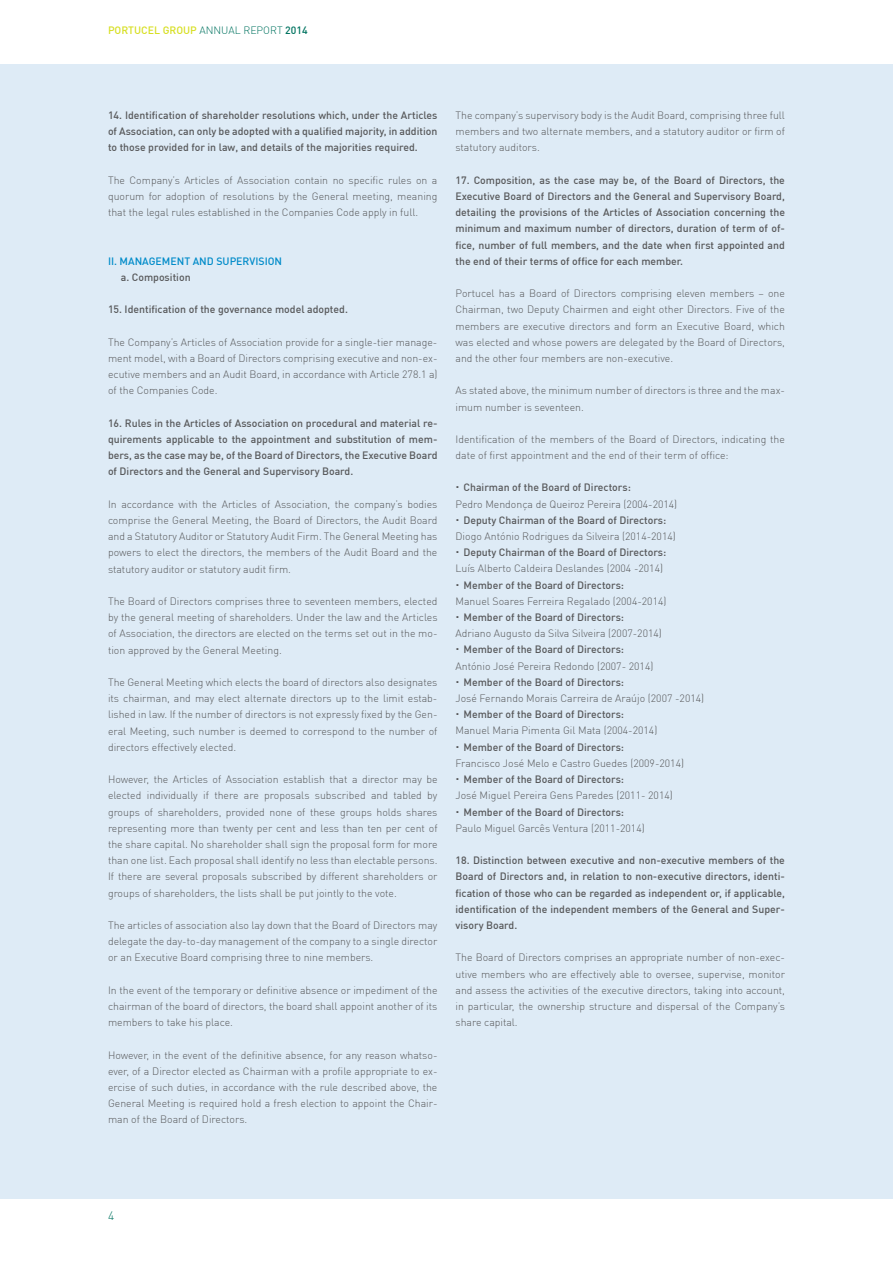
<style>
.page{position:relative;width:893px;height:1263px;background:#fff}
.page>*{position:absolute;margin:0;border:0;box-sizing:border-box;transform-origin:0 0}
.t1{font:300 12px "DIN Pro";color:#007360}
.t2{font:300 10.5px/16.2px "DIN Pro";color:#58595b;text-align:justify}
.t3{font:500 10.5px/16.2px "DIN Pro";color:#58595b;text-align:justify}
.t4{font:500 10.5px "DIN Pro";color:#d7df23}
.t5{font:500 10.5px "DIN Pro";color:#008bc9}
.s1{font-weight:300;color:#007360}
.s2{color:#007360}
.s3{font-weight:500}
</style>
<div class="page">
<div style="left:0;top:65px;width:893px;height:1134px;background:#deebf6"></div>
<p class="t4" style="left:108px;top:24px;width:201px">PORTUCEL GROUP <span class="s1">ANNUAL REPORT</span> <span class="s2">2014</span></p>
<p class="t3" style="left:108px;top:107px;width:331px">14. Identification of shareholder resolutions which, under the Articles of Association, can only be adopted with a qualified majority, in addition to those provided for in law, and details of the majorities required.</p>
<p class="t2" style="left:108px;top:172px;width:331px">The Company’s Articles of Association contain no specific rules on a quorum for adoption of resolutions by the General meeting, meaning that the legal rules established in the Companies Code apply in full.</p>
<p class="t5" style="left:108px;top:254px;width:176px">II. MANAGEMENT AND SUPERVISION</p>
<p class="t3" style="left:121px;top:269px;width:71px">a. Composition</p>
<p class="t3" style="left:108px;top:301px;width:241px">15. Identification of the governance model adopted.</p>
<p class="t2" style="left:108px;top:334px;width:331px">The Company’s Articles of Association provide for a single-tier manage&shy;ment model, with a Board of Directors comprising executive and non-ex&shy;ecutive members and an Audit Board, in accordance with Article 278.1 a) of the Companies Code.</p>
<p class="t3" style="left:108px;top:414px;width:331px">16. Rules in the Articles of Association on procedural and material re&shy;quirements applicable to the appointment and substitution of mem&shy;bers, as the case may be, of the Board of Directors, the Executive Board of Directors and the General and Supervisory Board.</p>
<p class="t2" style="left:108px;top:496px;width:331px">In accordance with the Articles of Association, the company’s bodies comprise the General Meeting, the Board of Directors, the Audit Board and a Statutory Auditor or Statutory Audit Firm. The General Meeting has powers to elect the directors, the members of the Audit Board and the statutory auditor or statutory audit firm.</p>
<p class="t2" style="left:108px;top:593px;width:331px">The Board of Directors comprises three to seventeen members, elected by the general meeting of shareholders. Under the law and the Articles of Association, the directors are elected on the terms set out in the mo&shy;tion approved by the General Meeting.</p>
<p class="t2" style="left:108px;top:674px;width:331px">The General Meeting which elects the board of directors also designates its chairman, and may elect alternate directors up to the limit estab&shy;lished in law. If the number of directors is not expressly fixed by the Gen&shy;eral Meeting, such number is deemed to correspond to the number of directors effectively elected.</p>
<p class="t2" style="left:108px;top:771px;width:331px">However, the Articles of Association establish that a director may be elected individually if there are proposals subscribed and tabled by groups of shareholders, provided none of these groups holds shares representing more than twenty per cent and less than ten per cent of the share capital. No shareholder shall sign the proposal form for more than one list. Each proposal shall identify no less than electable persons.<br>If there are several proposals subscribed by different shareholders or groups of shareholders, the lists shall be put jointly to the vote.</p>
<p class="t2" style="left:108px;top:917px;width:331px">The articles of association also lay down that the Board of Directors may delegate the day-to-day management of the company to a single director or an Executive Board comprising three to nine members.</p>
<p class="t2" style="left:108px;top:982px;width:331px">In the event of the temporary or definitive absence or impediment of the chairman of the board of directors, the board shall appoint another of its members to take his place.</p>
<p class="t2" style="left:108px;top:1046px;width:331px">However, in the event of the definitive absence, for any reason whatso&shy;ever, of a Director elected as Chairman with a profile appropriate to ex&shy;ercise of such duties, in accordance with the rule described above, the General Meeting is required hold a fresh election to appoint the Chair&shy;man of the Board of Directors.</p>
<p class="t2" style="left:455px;top:107px;width:331px">The company’s supervisory body is the Audit Board, comprising three full members and two alternate members, and a statutory auditor or firm of statutory auditors.</p>
<p class="t3" style="left:455px;top:172px;width:331px">17. Composition, as the case may be, of the Board of Directors, the Executive Board of Directors and the General and Supervisory Board, detailing the provisions of the Articles of Association concerning the minimum and maximum number of directors, duration of term of of&shy;fice, number of full members, and the date when first appointed and the end of their terms of office for each member.</p>
<p class="t2" style="left:455px;top:285px;width:331px">Portucel has a Board of Directors comprising eleven members – one Chairman, two Deputy Chairmen and eight other Directors. Five of the members are executive directors and form an Executive Board, which was elected and whose powers are delegated by the Board of Directors, and the other four members are non-executive.</p>
<p class="t2" style="left:455px;top:382px;width:331px">As stated above, the minimum number of directors is three and the max&shy;imum number is seventeen.</p>
<p class="t2" style="left:455px;top:431px;width:331px">Identification of the members of the Board of Directors, indicating the date of first appointment and the end of their term of office:</p>
<p class="t2" style="left:455px;top:479px;width:250px;text-align:left"><sup>.</sup> <span class="s3">Chairman of the Board of Directors:<br></span>Pedro Mendonça de Queiroz Pereira (2004-2014)<br><sup>.</sup> <span class="s3">Deputy Chairman of the Board of Directors:<br></span>Diogo António Rodrigues da Silveira (2014-2014)<br><sup>.</sup> <span class="s3">Deputy Chairman of the Board of Directors:<br></span>Luís Alberto Caldeira Deslandes (2004 -2014)<br><sup>.</sup> <span class="s3">Member of the Board of Directors:<br></span>Manuel Soares Ferreira Regalado (2004-2014)<br><sup>.</sup> <span class="s3">Member of the Board of Directors:<br></span>Adriano Augusto da Silva Silveira (2007-2014)<br><sup>.</sup> <span class="s3">Member of the Board of Directors:<br></span>António José Pereira Redondo (2007- 2014)<br><sup>.</sup> <span class="s3">Member of the Board of Directors:<br></span>José Fernando Morais Carreira de Araújo (2007 -2014) <sup>.</sup> <span class="s3">Member of the Board of Directors:<br></span>Manuel Maria Pimenta Gil Mata (2004-2014)<br><sup>.</sup> <span class="s3">Member of the Board of Directors:<br></span>Francisco José Melo e Castro Guedes (2009-2014)<br><sup>.</sup> <span class="s3">Member of the Board of Directors:<br></span>José Miguel Pereira Gens Paredes (2011- 2014)<br><sup>.</sup> <span class="s3">Member of the Board of Directors:<br></span>Paulo Miguel Garcês Ventura (2011-2014)</p>
<p class="t3" style="left:455px;top:852px;width:331px">18. Distinction between executive and non-executive members of the Board of Directors and, in relation to non-executive directors, identi&shy;fication of those who can be regarded as independent or, if applicable, identification of the independent members of the General and Super&shy;visory Board.</p>
<p class="t2" style="left:455px;top:949px;width:331px">The Board of Directors comprises an appropriate number of non-exec&shy;utive members who are effectively able to oversee, supervise, monitor and assess the activities of the executive directors, taking into account, in particular, the ownership structure and dispersal of the Company’s share capital.</p>
<p class="t1" style="left:108px;top:1209px;width:8px">4</p>
</div>
